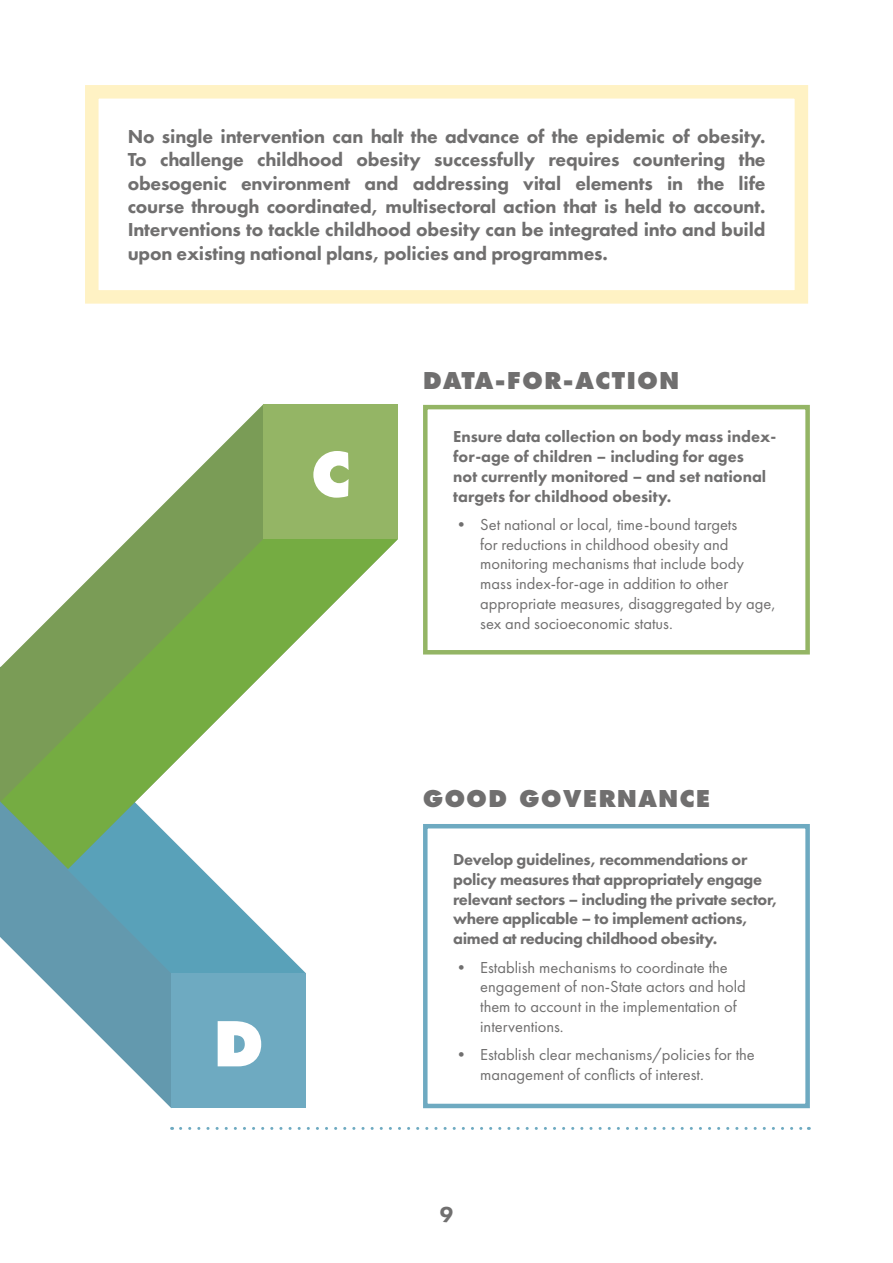
<style>
.page{position:relative;width:893px;height:1263px;background:#fff}
.page>*{position:absolute;margin:0;border:0;box-sizing:border-box;transform-origin:0 0}
.t1{font:800 60px "Futura";color:#fff}
.t2{font:800 22.5px "Futura";letter-spacing:.07em;color:#706f6f}
.t3{font:800 22.5px "Futura PT";color:#706f6f}
.t4{font:800 19.5px/23.4px "Futura PT";letter-spacing:-.01em;color:#706f6f;text-align:justify}
.t5{font:16.5px/19.8px "Futura PT";color:#706f6f}
.t6{font:800 16.5px/19.8px "Futura PT";letter-spacing:-.02em;color:#706f6f}
.t7{font:800 16.5px/19.8px "Futura PT";color:#706f6f}
</style>
<div class="page">
<svg style="left:106px;top:1041px;width:65px;height:67px;fill:#6399ae"></svg>
<div style="left:171px;top:973px;width:135px;height:135px;background:#6eaac1"></div>
<svg style="left:78px;top:1015px;width:57px;height:28px"></svg>
<svg style="left:195px;top:404px;width:69px;height:68px"></svg>
<svg style="left:0;top:472px;width:398px;height:543px"></svg>
<div style="left:264px;top:404px;width:134px;height:135px;background:#94b565"></div>
<svg style="left:181px;top:1127px;width:628px;height:3px"></svg>
<div style="left:85px;top:85px;width:723px;height:219px;border:14px solid #fff2c4"></div>
<div style="left:423px;top:824px;width:387px;height:284px;border:4px solid #6eaac1"></div>
<div style="left:423px;top:405px;width:387px;height:249px;border:4px solid #94b565"></div>
<p class="t4" style="left:128px;top:124px;width:639px">No single intervention can halt the advance of the epidemic of obesity.<br>To challenge childhood obesity successfully requires countering the obesogenic environment and addressing vital elements in the life course through coordinated, multisectoral action that is held to account.<br>Interventions to tackle childhood obesity can be integrated into and build upon existing national plans, policies and programmes.</p>
<h1 class="t1" style="left:311px;top:437px;width:41px">C</h1>
<h1 class="t1" style="left:214px;top:1007px;width:51px">D</h1>
<h2 class="t2" style="left:423px;top:367px;width:257px">DATA-FOR-ACTION</h2>
<p class="t7" style="left:453px;top:426px;width:324px">Ensure data collection on body mass index&shy;for-age of children – including for ages<br>not currently monitored – and set national targets for childhood obesity.</p>
<p class="t5" style="left:480px;top:514px;width:297px;text-indent:-27px">• Set national or local, time-bound targets<br>for reductions in childhood obesity and monitoring mechanisms that include body mass index-for-age in addition to other appropriate measures, disaggregated by age, sex and socioeconomic status.</p>
<h2 class="t2" style="left:423px;top:785px;width:289px">GOOD GOVERNANCE</h2>
<p class="t6" style="left:453px;top:849px;width:326px">Develop guidelines, recommendations or policy measures that appropriately engage relevant sectors – including the private sector, where applicable – to implement actions, aimed at reducing childhood obesity.</p>
<p class="t5" style="left:480px;top:957px;width:267px;text-indent:-27px">• Establish mechanisms to coordinate the engagement of non-State actors and hold them to account in the implementation of interventions.</p>
<p class="t5" style="left:480px;top:1045px;width:276px;text-indent:-27px">• Establish clear mechanisms/policies for the management of conflicts of interest.</p>
<h2 class="t3" style="left:440px;top:1201px;width:15px">9</h2>
</div>
